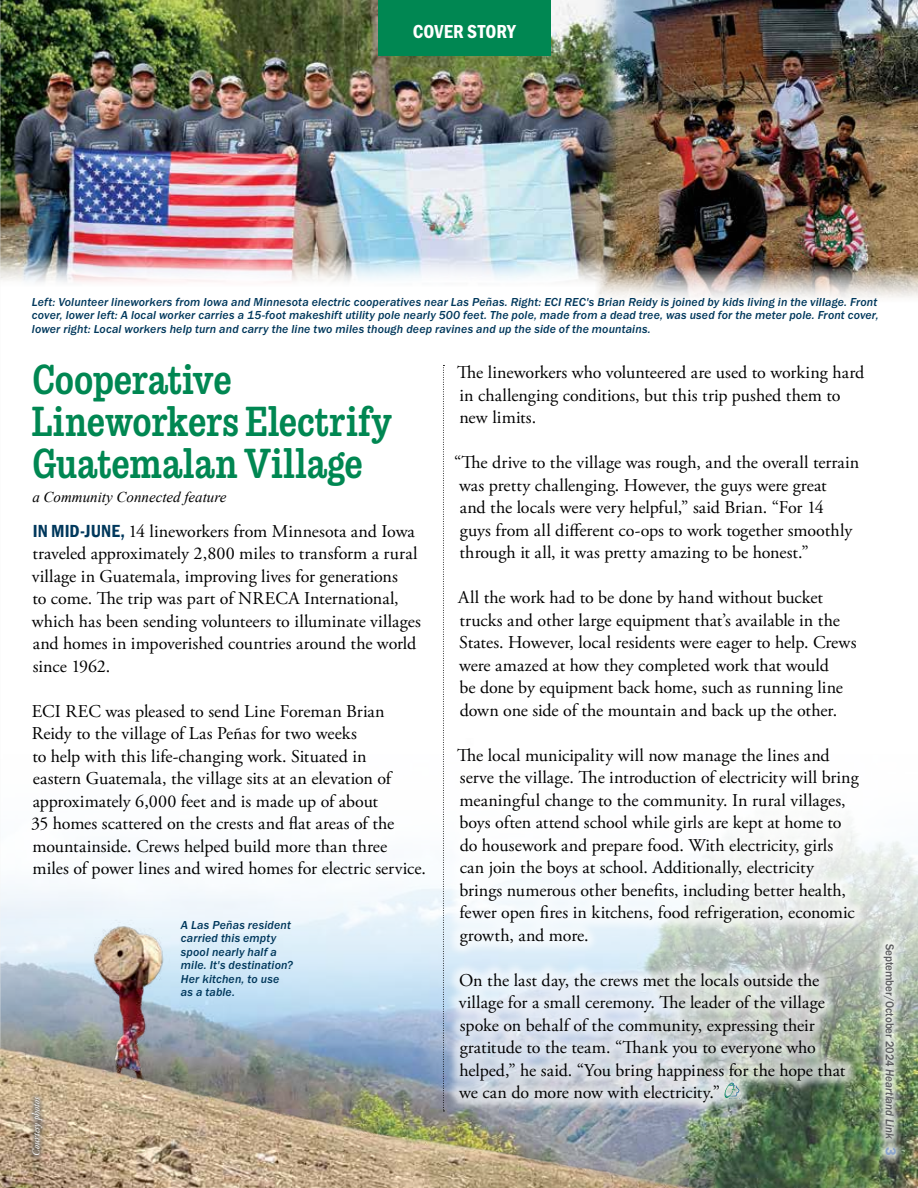
<style>
.page{position:relative;width:918px;height:1188px;background:#fff}
.page>*{position:absolute;margin:0;border:0;box-sizing:border-box;transform-origin:0 0}
.t1{font:500 39px/42px "Trevor";letter-spacing:-.005em;color:#008752;scale:.96 1}
.t2{font:19.5px "Franklin Gothic URW Con Dem";letter-spacing:.005em;color:#fff}
.t3{font:18px/22.5px "Adobe Garamond Pro";color:#000}
.t4{font:italic 15px "Times New Roman";color:#000}
.t5{font:12px/13.5px "Franklin Gothic URW Med Ita";letter-spacing:.01em;color:#00385c;text-align:justify}
.t6{font:500 12px "Franklin Gothic URW";color:#5a5b5d;scale:.92 1}
.t7{font:italic 10.5px "Garamond Premr Pro";letter-spacing:-.005em;color:#fff}
.s1{font-family:"Franklin Gothic";font-weight:600;font-stretch:condensed;color:#00385c}
.s2{font-family:"Franklin Gothic URW Med Ita";font-weight:400}
.s3{font-family:"Franklin Gothic URW Dem";font-weight:400;font-size:15px;color:#8aa4cb}
</style>
<div class="page">
<img style="left:0;top:0;width:592px;height:282px">
<div style="left:378px;top:0;width:173px;height:56px;background:#008752"></div>
<img style="left:592px;top:0;width:326px;height:298px">
<img style="left:0;top:841px;width:916px;height:347px">
<div style="left:442px;top:353px;width:435px;height:762px;background:#fff;opacity:.64"></div>
<svg style="left:725px;top:1083px;width:14px;height:15px"></svg>
<div style="left:26px;top:1091px;width:22px;height:70px;background:#58595b;opacity:.75"></div>
<div style="left:874px;top:934px;width:31px;height:231px;background:#fff;opacity:.75"></div>
<p class="t2" style="left:413px;top:19px;width:104px">COVER STORY</p>
<p class="t5" style="left:32px;top:295px;width:848px">Left: Volunteer lineworkers from Iowa and Minnesota electric cooperatives near Las Peñas. Right: ECI REC's Brian Reidy is joined by kids living in the village. Front cover, lower left: A local worker carries a 15-foot makeshift utility pole nearly 500 feet. The pole, made from a dead tree, was used for the meter pole. Front cover, lower right: Local workers help turn and carry the line two miles though deep ravines and up the side of the mountains.</p>
<h1 class="t1" style="left:31px;top:357px;width:377px">Cooperative<br>Lineworkers Electrify<br>Guatemalan Village</h1>
<p class="t4" style="left:32px;top:487px;width:195px">a Community Connected feature</p>
<p class="t3" style="left:32px;top:521px;width:391px"><span class="s1">IN MID-JUNE,</span> 14 lineworkers from Minnesota and Iowa traveled approximately 2,800 miles to transform a rural village in Guatemala, improving lives for generations<br>to come. The trip was part of NRECA International, which has been sending volunteers to illuminate villages and homes in impoverished countries around the world since 1962.</p>
<p class="t3" style="left:31px;top:701px;width:396px">ECI REC was pleased to send Line Foreman Brian Reidy to the village of Las Peñas for two weeks<br>to help with this life-changing work. Situated in<br>eastern Guatemala, the village sits at an elevation of approximately 6,000 feet and is made up of about<br>35 homes scattered on the crests and flat areas of the mountainside. Crews helped build more than three miles of power lines and wired homes for electric service.</p>
<p class="t7" style="left:30px;top:1156px;width:61px;rotate:-90deg">Courtesy photos</p>
<p class="t5" style="left:181px;top:918px;width:114px;text-align:left">A Las Peñas resident carried this empty spool nearly half a mile. It's destination?<br>Her kitchen, to use as a table.</p>
<p class="t3" style="left:457px;top:362px;width:408px">The lineworkers who volunteered are used to working hard in challenging conditions, but this trip pushed them to new limits.</p>
<p class="t3" style="left:454px;top:452px;width:407px">“The drive to the village was rough, and the overall terrain was pretty challenging. However, the guys were great<br>and the locals were very helpful,” said Brian. “For 14<br>guys from all different co-ops to work together smoothly through it all, it was pretty amazing to be honest.”</p>
<p class="t3" style="left:458px;top:587px;width:400px">All the work had to be done by hand without bucket trucks and other large equipment that’s available in the States. However, local residents were eager to help. Crews were amazed at how they completed work that would<br>be done by equipment back home, such as running line down one side of the mountain and back up the other.</p>
<p class="t3" style="left:457px;top:744px;width:403px">The local municipality will now manage the lines and serve the village. The introduction of electricity will bring meaningful change to the community. In rural villages, boys often attend school while girls are kept at home to do housework and prepare food. With electricity, girls can join the boys at school. Additionally, electricity brings numerous other benefits, including better health, fewer open fires in kitchens, food refrigeration, economic growth, and more.</p>
<p class="t3" style="left:459px;top:969px;width:388px">On the last day, the crews met the locals outside the village for a small ceremony. The leader of the village spoke on behalf of the community, expressing their gratitude to the team. “Thank you to everyone who helped,” he said. “You bring happiness for the hope that we can do more now with electricity.”</p>
<p class="t6" style="left:897px;top:944px;width:233px;rotate:90deg">September/October 2024 <span class="s2">Heartland Link</span> <span class="s3">3</span></p>
</div>
